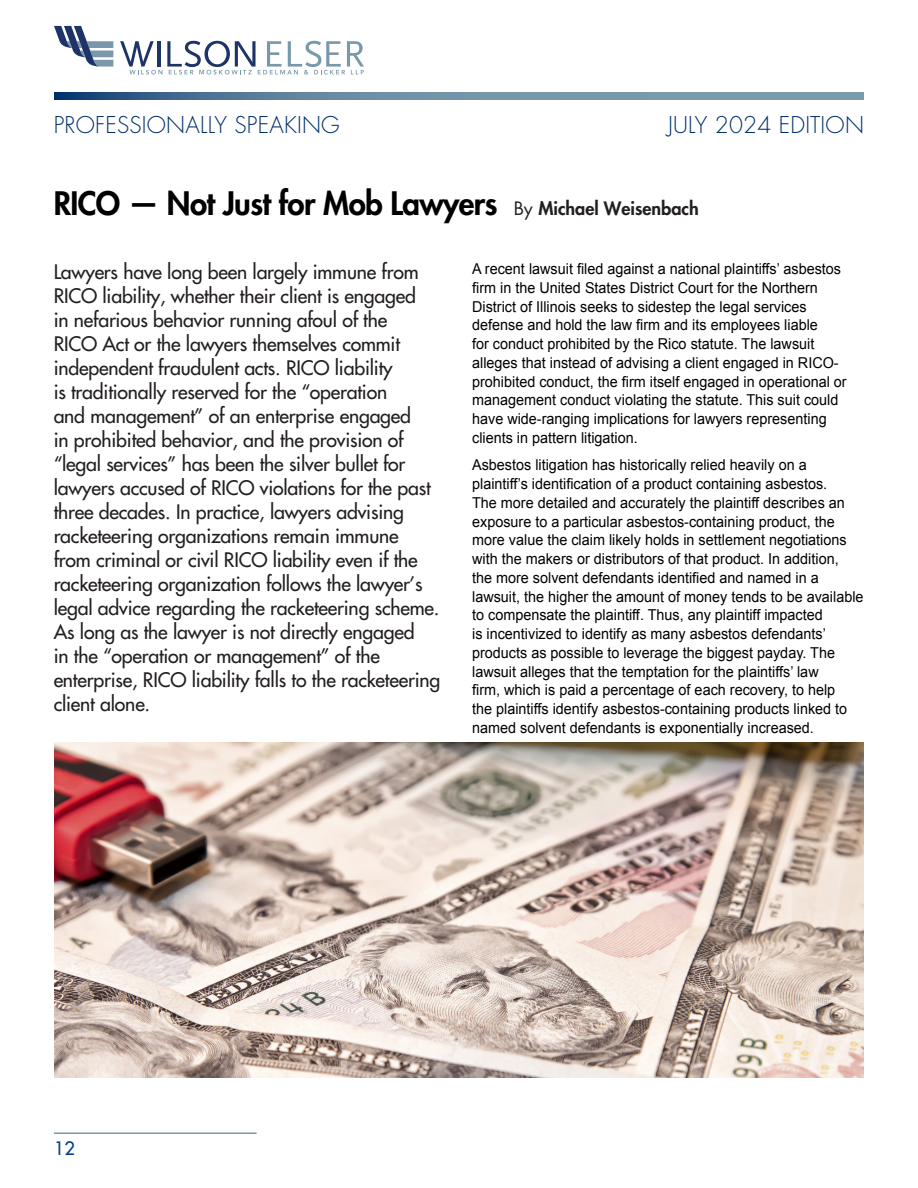
<style>
.page{position:relative;width:918px;height:1188px;background:#fff}
.page>*{position:absolute;margin:0;border:0;box-sizing:border-box;transform-origin:0 0}
.First_page_Headline__21_25{font:800 31.5px "Futura Std";letter-spacing:-.02em;color:#000}
.t1{font:300 22.5px "Futura Std";letter-spacing:.01em;color:#002f6c}
.Subhead{font:500 19.5px/24px "Futura Std";letter-spacing:-.01em;color:#231f20}
.t2{font:500 18px "Futura Std";color:#013d7d}
.Newsletter_Body_Arial_10_12{font:15px/18.8px "Arial";color:#000;scale:.96 1}
.s1{font-weight:400;font-size:18px;color:#231f20}
.s2{font-size:18px;color:#231f20}
</style>
<div class="page">
<svg style="left:54px;top:93px;width:810px;height:7px;background:#6485a0"></svg>
<hr style="left:54px;top:1132px;width:203px;height:2px;background:#7a99ac">
<svg style="left:120px;top:41px;width:244px;height:34px"></svg>
<svg style="left:54px;top:26px;width:59px;height:41px"></svg>
<img style="left:54px;top:742px;width:810px;height:336px">
<p class="t1" style="left:54px;top:111px;width:288px">PROFESSIONALLY SPEAKING</p>
<p class="t1" style="left:668px;top:111px;width:197px">JULY 2024 EDITION</p>
<p class="First_page_Headline__21_25" style="left:54px;top:183px;width:647px">RICO — Not Just for Mob Lawyers <span class="s1">By</span> <span class="s2">Michael Weisenbach</span></p>
<p class="Subhead" style="left:54px;top:260px;width:388px">Lawyers have long been largely immune from RICO liability, whether their client is engaged<br>in nefarious behavior running afoul of the<br>RICO Act or the lawyers themselves commit independent fraudulent acts. RICO liability<br>is traditionally reserved for the “operation<br>and management” of an enterprise engaged<br>in prohibited behavior, and the provision of “legal services” has been the silver bullet for lawyers accused of RICO violations for the past three decades. In practice, lawyers advising racketeering organizations remain immune from criminal or civil RICO liability even if the racketeering organization follows the lawyer’s legal advice regarding the racketeering scheme.<br>As long as the lawyer is not directly engaged<br>in the “operation or management” of the enterprise, RICO liability falls to the racketeering client alone.</p>
<p class="Newsletter_Body_Arial_10_12" style="left:472px;top:260px;width:392px">A recent lawsuit filed against a national plaintiffs’ asbestos firm in the United States District Court for the Northern District of Illinois seeks to sidestep the legal services defense and hold the law firm and its employees liable<br>for conduct prohibited by the Rico statute. The lawsuit alleges that instead of advising a client engaged in RICO&shy;prohibited conduct, the firm itself engaged in operational or management conduct violating the statute. This suit could have wide-ranging implications for lawyers representing clients in pattern litigation.</p>
<p class="Newsletter_Body_Arial_10_12" style="left:472px;top:456px;width:409px">Asbestos litigation has historically relied heavily on a plaintiff’s identification of a product containing asbestos.<br>The more detailed and accurately the plaintiff describes an exposure to a particular asbestos-containing product, the more value the claim likely holds in settlement negotiations with the makers or distributors of that product. In addition,<br>the more solvent defendants identified and named in a lawsuit, the higher the amount of money tends to be available to compensate the plaintiff. Thus, any plaintiff impacted<br>is incentivized to identify as many asbestos defendants’ products as possible to leverage the biggest payday. The lawsuit alleges that the temptation for the plaintiffs’ law<br>firm, which is paid a percentage of each recovery, to help<br>the plaintiffs identify asbestos-containing products linked to named solvent defendants is exponentially increased.</p>
<p class="t2" style="left:54px;top:1137px;width:22px">12</p>
</div>
